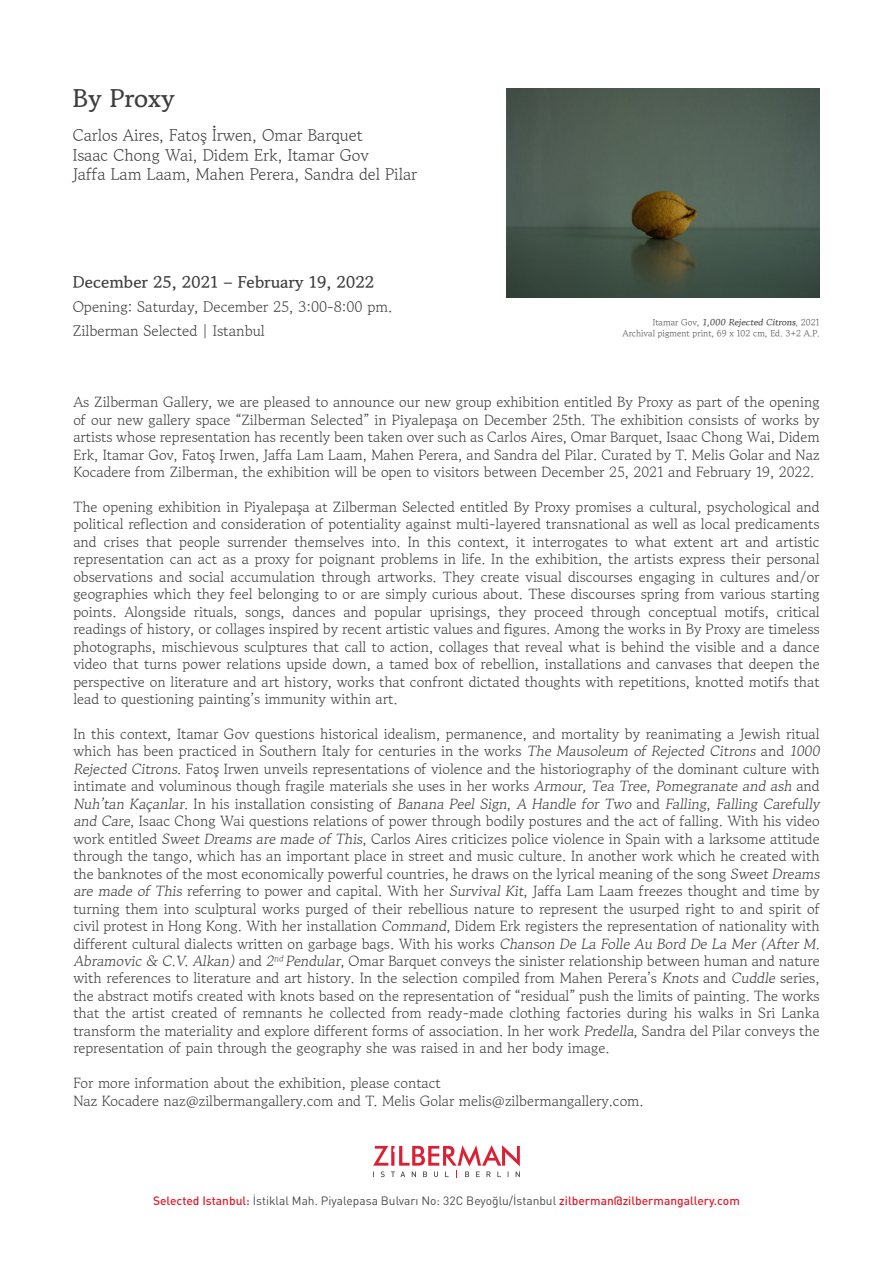
<style>
.page{position:relative;width:893px;height:1263px;background:#fff}
.page>*{position:absolute;margin:0;border:0;box-sizing:border-box;transform-origin:0 0}
.t1{font:700 25.5px "Gowun Batang";color:#3e3e3f}
.t2{font:16.5px/19.8px "Gowun Batang";color:#3e3e3f}
.t3{font:700 16.5px "Gowun Batang";color:#3e3e3f}
.t4{font:15px/24px "Gowun Batang";color:#3e3e3f}
.t5{font:14.55px/17.4px "Gowun Batang";color:#3e3e3f;text-align:justify}
.t6{font:12px "DIN Pro";color:#4b4c4d}
.t7{font:9px/10.8px "Gowun Batang";color:#4b4c4d;text-align:right}
.s1{font-weight:700}
.s2{font-weight:500;color:#dc2033}
</style>
<div class="page">
<img style="left:507px;top:89px;width:313px;height:208px">
<svg style="left:373px;top:1145px;width:147px;height:33px"></svg>
<h1 class="t1" style="left:73px;top:80px;width:104px">By Proxy</h1>
<p class="t2" style="left:73px;top:124px;width:346px">Carlos Aires, Fatoş İrwen, Omar Barquet<br>Isaac Chong Wai, Didem Erk, Itamar Gov<br>Jaffa Lam Laam, Mahen Perera, Sandra del Pilar</p>
<p class="t3" style="left:73px;top:269px;width:303px">December 25, 2021 – February 19, 2022</p>
<p class="t4" style="left:73px;top:293px;width:321px">Opening: Saturday, December 25, 3:00-8:00 pm.<br>Zilberman Selected | Istanbul</p>
<p class="t7" style="left:622px;top:316px;width:199px">It a m a r G ov, <span class="s1">1,000 Rejected Citrons</span>, 2 0 2 1<br>Archival pigment print, 69 x 102 cm, Ed. 3+2 A.P.</p>
<p class="t5" style="left:73px;top:392px;width:748px">As Zilberman Gallery, we are pleased to announce our new group exhibition entitled By Proxy as part of the opening of our new gallery space “Zilberman Selected” in Piyalepaşa on December 25th. The exhibition consists of works by artists whose representation has recently been taken over such as Carlos Aires, Omar Barquet, Isaac Chong Wai, Didem Erk, Itamar Gov, Fatoş Irwen, Jaffa Lam Laam, Mahen Perera, and Sandra del Pilar. Curated by T. Melis Golar and Naz Kocadere from Zilberman, the exhibition will be open to visitors between December 25, 2021 and February 19, 2022.</p>
<p class="t5" style="left:73px;top:497px;width:748px">The opening exhibition in Piyalepaşa at Zilberman Selected entitled By Proxy promises a cultural, psychological and political reflection and consideration of potentiality against multi-layered transnational as well as local predicaments and crises that people surrender themselves into. In this context, it interrogates to what extent art and artistic representation can act as a proxy for poignant problems in life. In the exhibition, the artists express their personal observations and social accumulation through artworks. They create visual discourses engaging in cultures and/or geographies which they feel belonging to or are simply curious about. These discourses spring from various starting points. Alongside rituals, songs, dances and popular uprisings, they proceed through conceptual motifs, critical readings of history, or collages inspired by recent artistic values and figures. Among the works in By Proxy are timeless photographs, mischievous sculptures that call to action, collages that reveal what is behind the visible and a dance video that turns power relations upside down, a tamed box of rebellion, installations and canvases that deepen the perspective on literature and art history, works that confront dictated thoughts with repetitions, knotted motifs that lead to questioning painting’s immunity within art.</p>
<p class="t5" style="left:73px;top:724px;width:750px;text-align:left">In this context, Itamar Gov questions historical idealism, permanence, and mortality by reanimating a Jewish ritual which has been practiced in Southern Italy for centuries in the works The Mausoleum of Rejected Citrons and 1000<br>Rejected Citrons. Fatoş Irwen unveils representations of violence and the historiography of the dominant culture with intimate and voluminous though fragile materials she uses in her works Armour, Tea Tree, Pomegranate and ash and Nuh’tan Kaçanlar. I n h i s i n s t a l l a t i o n c o n s i s t i n g o f Banana Peel Sign, A Handle for Two a n d Falling, Falling Carefully and Care, Isaac Chong Wai questions relations of power through bodily postures and the act of falling. With his video work entitled Sweet Dreams are made of This, Carlos Aires criticizes police violence in Spain with a larksome attitude through the tango, which has an important place in street and music culture. In another work which he created with the banknotes of the most economically powerful countries, he draws on the lyrical meaning of the song Sweet Dreams are made of This referring to power and capital. With her Survival Kit, Jaffa Lam Laam freezes thought and time by turning them into sculptural works purged of their rebellious nature to represent the usurped right to and spirit of civil protest in Hong Kong. With her installation Command, Didem Erk registers the representation of nationality with different cultural dialects written on garbage bags. With his works Chanson De La Folle Au Bord De La Mer (After M.<br>Abramovic &amp; C.V. Alkan) and 2<sup>nd</sup> Pendular, Omar Barquet conveys the sinister relationship between human and nature with references to literature and art history. In the selection compiled from Mahen Perera’s Knots and Cuddle series, the abstract motifs created with knots based on the representation of “residual” push the limits of painting. The works that the artist created of remnants he collected from ready-made clothing factories during his walks in Sri Lanka transform the materiality and explore different forms of association. In her work Predella, Sandra del Pilar conveys the representation of pain through the geography she was raised in and her body image.</p>
<p class="t5" style="left:73px;top:1073px;width:572px">For more information about the exhibition, please contact<br>Naz Kocadere naz@zilbermangallery.com and T. Melis Golar melis@zilbermangallery.com.</p>
<p class="t6" style="left:153px;top:1191px;width:588px"><span class="s2">Selected Istanbul:</span> İstiklal Mah. Piyalepasa Bulvarı No: 32C Beyoğlu/İstanbul <span class="s2">zilberman@zilbermangallery.com</span></p>
</div>
